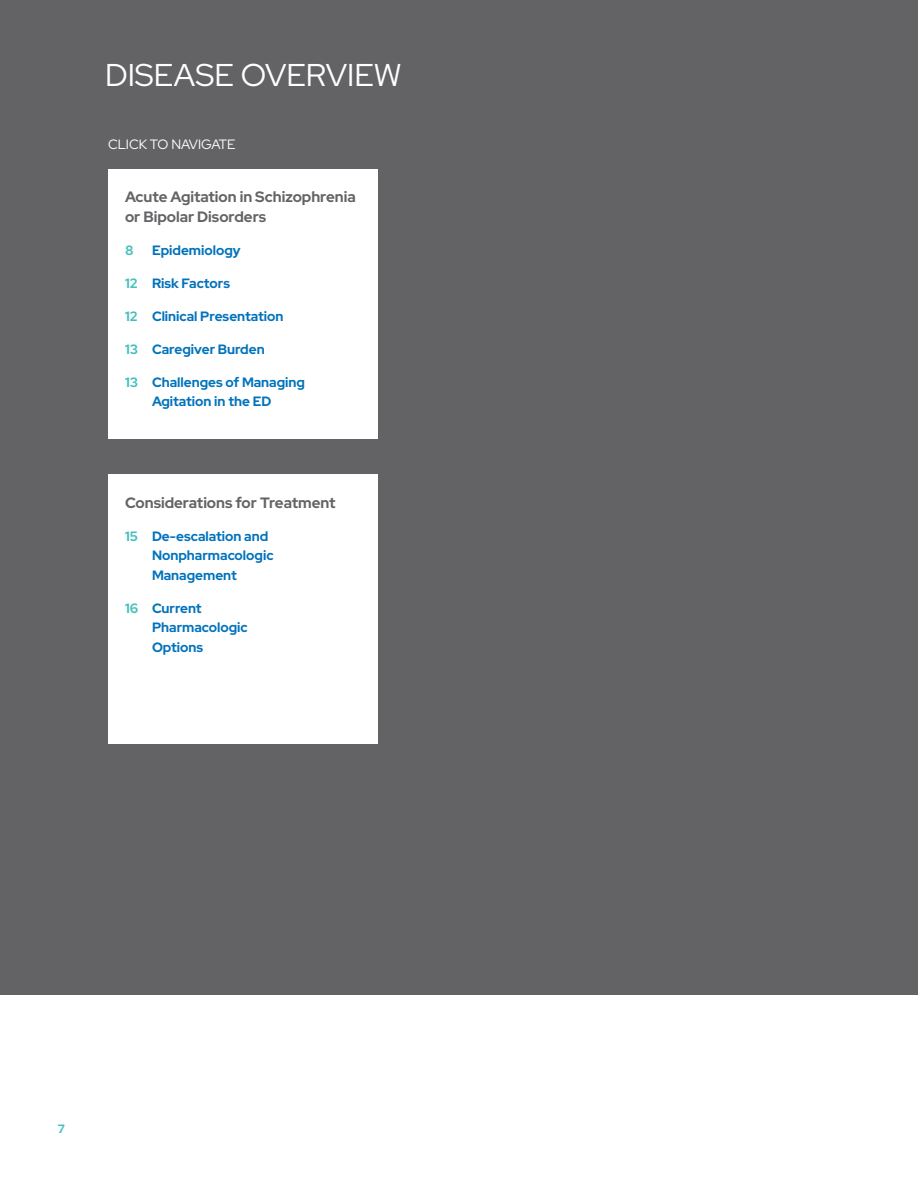
<style>
.page{position:relative;width:918px;height:1188px;background:#fff}
.page>*{position:absolute;margin:0;border:0;box-sizing:border-box;transform-origin:0 0}
.ParaStyle01-Leading{font:31.5px "Red Hat Display";color:#fff}
.ParaStyle01-Leading-2{font:700 15px/19.5px "Red Hat Display";color:#636366}
.ParaStyle01-Leading-3{font:700 13.5px/19.5px "Red Hat Display";color:#0072bc}
.ParaStyle01-Leading-4{font:13.5px "Red Hat Display";color:#fff}
.ParaStyle01-Leading-5{font:700 13.5px "Red Hat Display";color:#43c0bc}
.t1{font:700 12px "Red Hat Display";color:#43c0bc}
.s1{color:#43c0bc}
</style>
<div class="page">
<div style="left:0;top:0;width:918px;height:994px;background:#636366"></div>
<div style="left:108px;top:169px;width:270px;height:270px;background:#fff"></div>
<div style="left:108px;top:474px;width:270px;height:270px;background:#fff"></div>
<p class="ParaStyle01-Leading" style="left:105px;top:55px;width:298px">DISEASE OVERVIEW</p>
<p class="ParaStyle01-Leading-4" style="left:108px;top:135px;width:129px">CLICK TO NAVIGATE</p>
<p class="ParaStyle01-Leading-2" style="left:125px;top:187px;width:232px">Acute Agitation in Schizophrenia or Bipolar Disorders</p>
<p class="ParaStyle01-Leading-5" style="left:125px;top:241px;width:10px">8</p>
<p class="ParaStyle01-Leading-3" style="left:152px;top:240px;width:90px">Epidemiology</p>
<p class="ParaStyle01-Leading-3" style="left:125px;top:273px;width:107px"><span class="s1">12</span> Risk Factors</p>
<p class="ParaStyle01-Leading-3" style="left:125px;top:306px;width:160px"><span class="s1">12</span> Clinical Presentation</p>
<p class="ParaStyle01-Leading-3" style="left:125px;top:339px;width:141px"><span class="s1">13</span> Caregiver Burden</p>
<p class="ParaStyle01-Leading-3" style="left:125px;top:372px;width:182px;text-align:center"><span class="s1">13</span> Challenges of Managing<br>Agitation in the ED</p>
<p class="ParaStyle01-Leading-2" style="left:125px;top:492px;width:212px">Considerations for Treatment</p>
<p class="ParaStyle01-Leading-3" style="left:152px;top:526px;width:123px;text-indent:-27px"><span class="s1">15</span> De-escalation and<br>Nonpharmacologic<br>Management</p>
<p class="ParaStyle01-Leading-3" style="left:152px;top:598px;width:97px;text-indent:-27px"><span class="s1">16</span> Current<br>Pharmacologic<br>Options</p>
<p class="t1" style="left:58px;top:1121px;width:9px">7</p>
</div>
